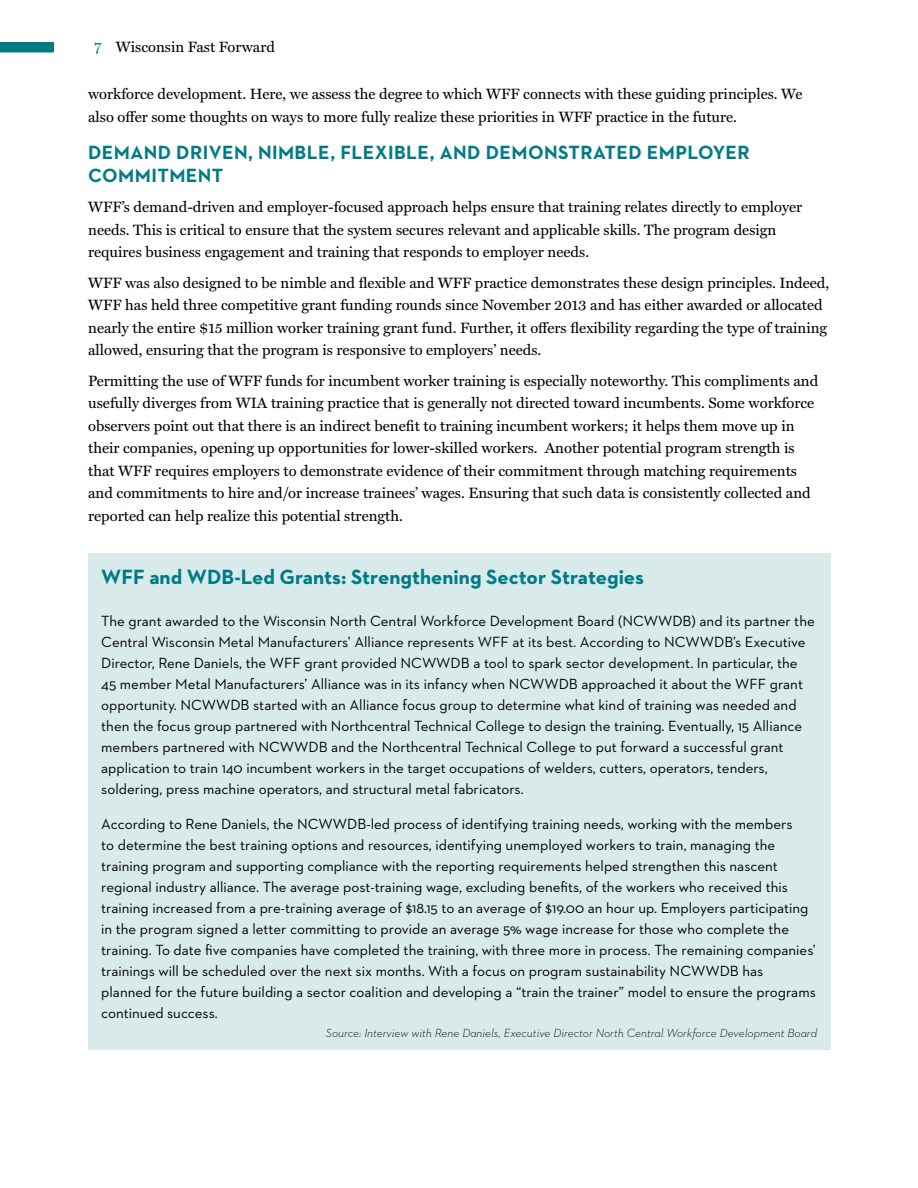
<style>
.page{position:relative;width:918px;height:1188px;background:#fff}
.page>*{position:absolute;margin:0;border:0;box-sizing:border-box;transform-origin:0 0}
.t1{font:700 21px "Neutraface 2 Text";color:#007b85}
.t2{font:700 19.5px/22.5px "Neutraface 2 Text";letter-spacing:.02em;color:#007b85}
.t3{font:15px/21px "Neutraface 2 Text";color:#000}
.t4{font:15px/22.5px "Miller Text";color:#000}
.t5{font:italic 300 12px "Neutraface 2 Text";color:#000}
.s1{color:#007b85}
</style>
<div class="page">
<div style="left:0;top:42px;width:54px;height:10px;background:#007b85"></div>
<div style="left:88px;top:554px;width:743px;height:496px;background:#d9eaeb"></div>
<p class="t4" style="left:94px;top:36px;width:183px"><span class="s1">7</span> Wisconsin Fast Forward</p>
<p class="t4" style="left:88px;top:83px;width:716px">workforce development. Here, we assess the degree to which WFF connects with these guiding principles. We also offer some thoughts on ways to more fully realize these priorities in WFF practice in the future.</p>
<h2 class="t2" style="left:88px;top:141px;width:663px">DEMAND DRIVEN, NIMBLE, FLEXIBLE, AND DEMONSTRATED EMPLOYER<br>COMMITMENT</h2>
<p class="t4" style="left:88px;top:196px;width:716px">WFF’s demand-driven and employer-focused approach helps ensure that training relates directly to employer needs. This is critical to ensure that the system secures relevant and applicable skills. The program design requires business engagement and training that responds to employer needs.</p>
<p class="t4" style="left:88px;top:272px;width:743px">WFF was also designed to be nimble and flexible and WFF practice demonstrates these design principles. Indeed, WFF has held three competitive grant funding rounds since November 2013 and has either awarded or allocated nearly the entire $15 million worker training grant fund. Further, it offers flexibility regarding the type of training allowed, ensuring that the program is responsive to employers’ needs.</p>
<p class="t4" style="left:88px;top:370px;width:732px">Permitting the use of WFF funds for incumbent worker training is especially noteworthy. This compliments and usefully diverges from WIA training practice that is generally not directed toward incumbents. Some workforce observers point out that there is an indirect benefit to training incumbent workers; it helps them move up in their companies, opening up opportunities for lower-skilled workers. Another potential program strength is that WFF requires employers to demonstrate evidence of their commitment through matching requirements and commitments to hire and/or increase trainees’ wages. Ensuring that such data is consistently collected and reported can help realize this potential strength.</p>
<h1 class="t1" style="left:101px;top:563px;width:544px">WFF and WDB-Led Grants: Strengthening Sector Strategies</h1>
<p class="t3" style="left:101px;top:611px;width:715px">The grant awarded to the Wisconsin North Central Workforce Development Board (NCWWDB) and its partner the Central Wisconsin Metal Manufacturers’ Alliance represents WFF at its best. According to NCWWDB’s Executive Director, Rene Daniels, the WFF grant provided NCWWDB a tool to spark sector development. In particular, the 45 member Metal Manufacturers’ Alliance was in its infancy when NCWWDB approached it about the WFF grant opportunity. NCWWDB started with an Alliance focus group to determine what kind of training was needed and then the focus group partnered with Northcentral Technical College to design the training. Eventually, 15 Alliance members partnered with NCWWDB and the Northcentral Technical College to put forward a successful grant application to train 140 incumbent workers in the target occupations of welders, cutters, operators, tenders, soldering, press machine operators, and structural metal fabricators.</p>
<p class="t3" style="left:101px;top:813px;width:716px">According to Rene Daniels, the NCWWDB-led process of identifying training needs, working with the members<br>to determine the best training options and resources, identifying unemployed workers to train, managing the training program and supporting compliance with the reporting requirements helped strengthen this nascent regional industry alliance. The average post-training wage, excluding benefits, of the workers who received this training increased from a pre-training average of $18.15 to an average of $19.00 an hour up. Employers participating in the program signed a letter committing to provide an average 5% wage increase for those who complete the training. To date five companies have completed the training, with three more in process. The remaining companies’ trainings will be scheduled over the next six months. With a focus on program sustainability NCWWDB has planned for the future building a sector coalition and developing a “train the trainer” model to ensure the programs continued success.</p>
<p class="t5" style="left:326px;top:1025px;width:493px">Source: Interview with Rene Daniels, Executive Director North Central Workforce Development Board</p>
</div>
